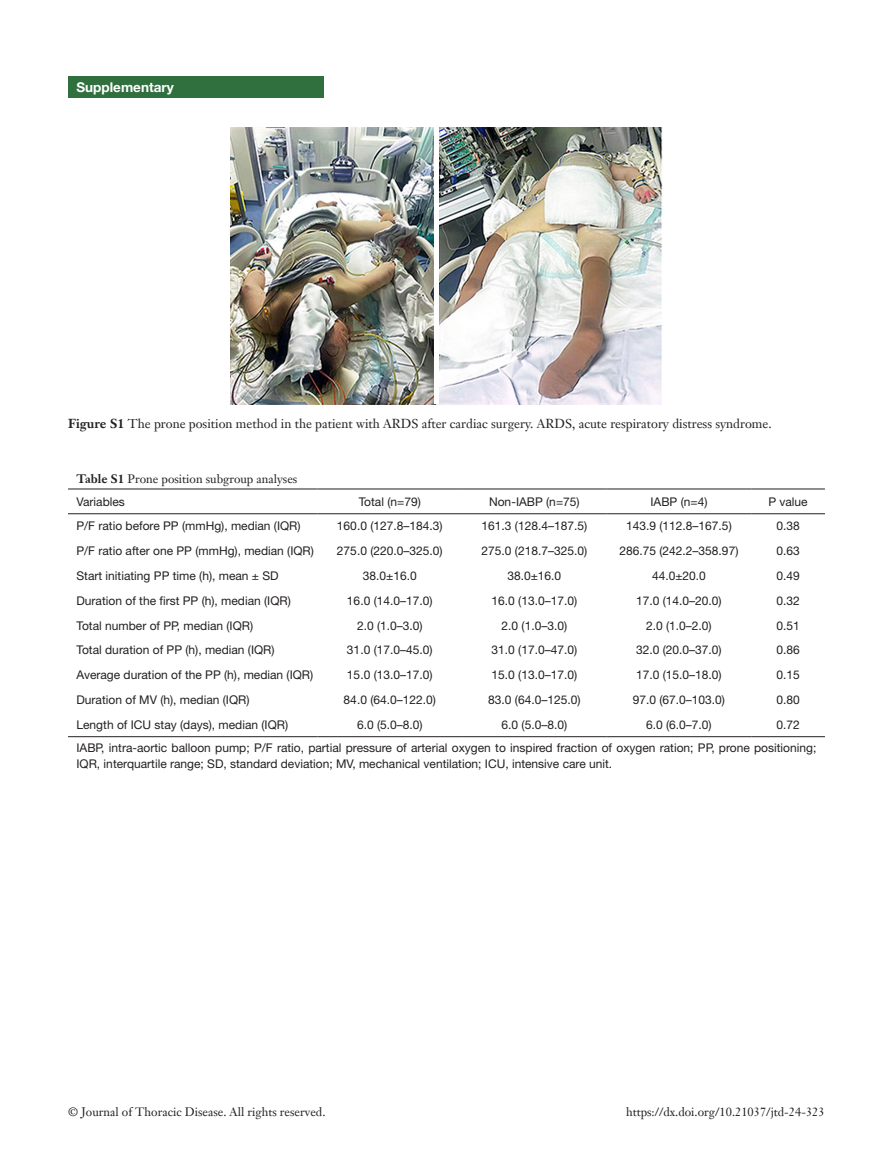
<style>
.page{position:relative;width:893px;height:1170px;background:#fff}
.page>*{position:absolute;margin:0;border:0;box-sizing:border-box;transform-origin:0 0}
.栏目{font:700 13.5px "Helvetica Neue LT Pro";color:#fff}
.t1{font:12.75px "Janson Text LT";color:#231f20}
.t2{font:12px/16.5px "Helvetica Neue LT Pro";color:#231f20}
.t3{font:12px "Janson Text LT";color:#231f20}
.s1{font-weight:700}
</style>
<div class="page">
<hr style="left:68px;top:488px;width:249px;height:1px;background:#231f20">
<hr style="left:317px;top:488px;width:145px;height:1px;background:#231f20">
<hr style="left:462px;top:488px;width:145px;height:1px;background:#231f20">
<hr style="left:607px;top:488px;width:144px;height:1px;background:#231f20">
<hr style="left:751px;top:488px;width:74px;height:1px;background:#231f20">
<hr style="left:68px;top:513px;width:249px;height:1px;background:#231f20">
<hr style="left:317px;top:513px;width:145px;height:1px;background:#231f20">
<hr style="left:462px;top:513px;width:145px;height:1px;background:#231f20">
<hr style="left:607px;top:513px;width:144px;height:1px;background:#231f20">
<hr style="left:751px;top:513px;width:74px;height:1px;background:#231f20">
<hr style="left:68px;top:736px;width:249px;height:1px;background:#231f20">
<hr style="left:317px;top:736px;width:145px;height:1px;background:#231f20">
<hr style="left:462px;top:736px;width:145px;height:1px;background:#231f20">
<hr style="left:607px;top:736px;width:144px;height:1px;background:#231f20">
<hr style="left:751px;top:736px;width:74px;height:1px;background:#231f20">
<img style="left:230px;top:128px;width:432px;height:276px">
<hr style="left:435px;top:128px;width:4px;height:276px;background:#fff">
<div style="left:68px;top:77px;width:255px;height:21px;background:#30703e"></div>
<p class="栏目" style="left:77px;top:79px;width:99px">Supplementary</p>
<p class="t1" style="left:68px;top:415px;width:705px"><span class="s1">Figure S1</span> The prone position method in the patient with ARDS after cardiac surgery. ARDS, acute respiratory distress syndrome.</p>
<p class="t3" style="left:77px;top:471px;width:222px"><span class="s1">Table S1</span> Prone position subgroup analyses</p>
<p class="t2" style="left:77px;top:493px;width:50px">Variables</p>
<p class="t2" style="left:359px;top:493px;width:64px">Total (n=79)</p>
<p class="t2" style="left:489px;top:493px;width:92px">Non-IABP (n=75)</p>
<p class="t2" style="left:650px;top:493px;width:58px">IABP (n=4)</p>
<p class="t2" style="left:768px;top:493px;width:41px">P value</p>
<p class="t2" style="left:77px;top:517px;width:226px">P/F ratio before PP (mmHg), median (IQR)</p>
<p class="t2" style="left:337px;top:517px;width:107px">160.0 (127.8–184.3)</p>
<p class="t2" style="left:482px;top:517px;width:107px">161.3 (128.4–187.5)</p>
<p class="t2" style="left:626px;top:517px;width:107px">143.9 (112.8–167.5)</p>
<p class="t2" style="left:776px;top:517px;width:25px">0.38</p>
<p class="t2" style="left:77px;top:542px;width:239px">P/F ratio after one PP (mmHg), median (IQR)</p>
<p class="t2" style="left:337px;top:542px;width:107px">275.0 (220.0–325.0)</p>
<p class="t2" style="left:482px;top:542px;width:107px">275.0 (218.7–325.0)</p>
<p class="t2" style="left:619px;top:542px;width:120px">286.75 (242.2–358.97)</p>
<p class="t2" style="left:776px;top:542px;width:25px">0.63</p>
<p class="t2" style="left:77px;top:567px;width:204px">Start initiating PP time (h), mean ± SD</p>
<p class="t2" style="left:363px;top:567px;width:55px">38.0±16.0</p>
<p class="t2" style="left:507px;top:567px;width:55px">38.0±16.0</p>
<p class="t2" style="left:652px;top:567px;width:55px">44.0±20.0</p>
<p class="t2" style="left:776px;top:567px;width:25px">0.49</p>
<p class="t2" style="left:77px;top:592px;width:216px">Duration of the first PP (h), median (IQR)</p>
<p class="t2" style="left:347px;top:592px;width:87px">16.0 (14.0–17.0)</p>
<p class="t2" style="left:492px;top:592px;width:87px">16.0 (13.0–17.0)</p>
<p class="t2" style="left:636px;top:592px;width:87px">17.0 (14.0–20.0)</p>
<p class="t2" style="left:776px;top:592px;width:25px">0.32</p>
<p class="t2" style="left:77px;top:616px;width:178px">Total number of PP, median (IQR)</p>
<p class="t2" style="left:357px;top:616px;width:67px">2.0 (1.0–3.0)</p>
<p class="t2" style="left:502px;top:616px;width:67px">2.0 (1.0–3.0)</p>
<p class="t2" style="left:646px;top:616px;width:67px">2.0 (1.0–2.0)</p>
<p class="t2" style="left:776px;top:616px;width:25px">0.51</p>
<p class="t2" style="left:77px;top:641px;width:200px">Total duration of PP (h), median (IQR)</p>
<p class="t2" style="left:347px;top:641px;width:87px">31.0 (17.0–45.0)</p>
<p class="t2" style="left:492px;top:641px;width:87px">31.0 (17.0–47.0)</p>
<p class="t2" style="left:636px;top:641px;width:87px">32.0 (20.0–37.0)</p>
<p class="t2" style="left:776px;top:641px;width:25px">0.86</p>
<p class="t2" style="left:77px;top:666px;width:238px">Average duration of the PP (h), median (IQR)</p>
<p class="t2" style="left:347px;top:666px;width:87px">15.0 (13.0–17.0)</p>
<p class="t2" style="left:492px;top:666px;width:87px">15.0 (13.0–17.0)</p>
<p class="t2" style="left:636px;top:666px;width:87px">17.0 (15.0–18.0)</p>
<p class="t2" style="left:776px;top:666px;width:25px">0.15</p>
<p class="t2" style="left:77px;top:691px;width:174px">Duration of MV (h), median (IQR)</p>
<p class="t2" style="left:344px;top:691px;width:94px">84.0 (64.0–122.0)</p>
<p class="t2" style="left:488px;top:691px;width:94px">83.0 (64.0–125.0)</p>
<p class="t2" style="left:633px;top:691px;width:94px">97.0 (67.0–103.0)</p>
<p class="t2" style="left:776px;top:691px;width:25px">0.80</p>
<p class="t2" style="left:77px;top:715px;width:213px">Length of ICU stay (days), median (IQR)</p>
<p class="t2" style="left:357px;top:715px;width:67px">6.0 (5.0–8.0)</p>
<p class="t2" style="left:502px;top:715px;width:67px">6.0 (5.0–8.0)</p>
<p class="t2" style="left:646px;top:715px;width:67px">6.0 (6.0–7.0)</p>
<p class="t2" style="left:776px;top:715px;width:25px">0.72</p>
<p class="t2" style="left:77px;top:738px;width:741px">IABP, intra-aortic balloon pump; P/F ratio, partial pressure of arterial oxygen to inspired fraction of oxygen ration; PP, prone positioning;<br>IQR, interquartile range; SD, standard deviation; MV, mechanical ventilation; ICU, intensive care unit.</p>
<p class="t3" style="left:68px;top:1104px;width:259px">© Journal of Thoracic Disease. All rights reserved.</p>
<p class="t3" style="left:626px;top:1104px;width:200px">https://dx.doi.org/10.21037/jtd-24-323</p>
</div>
